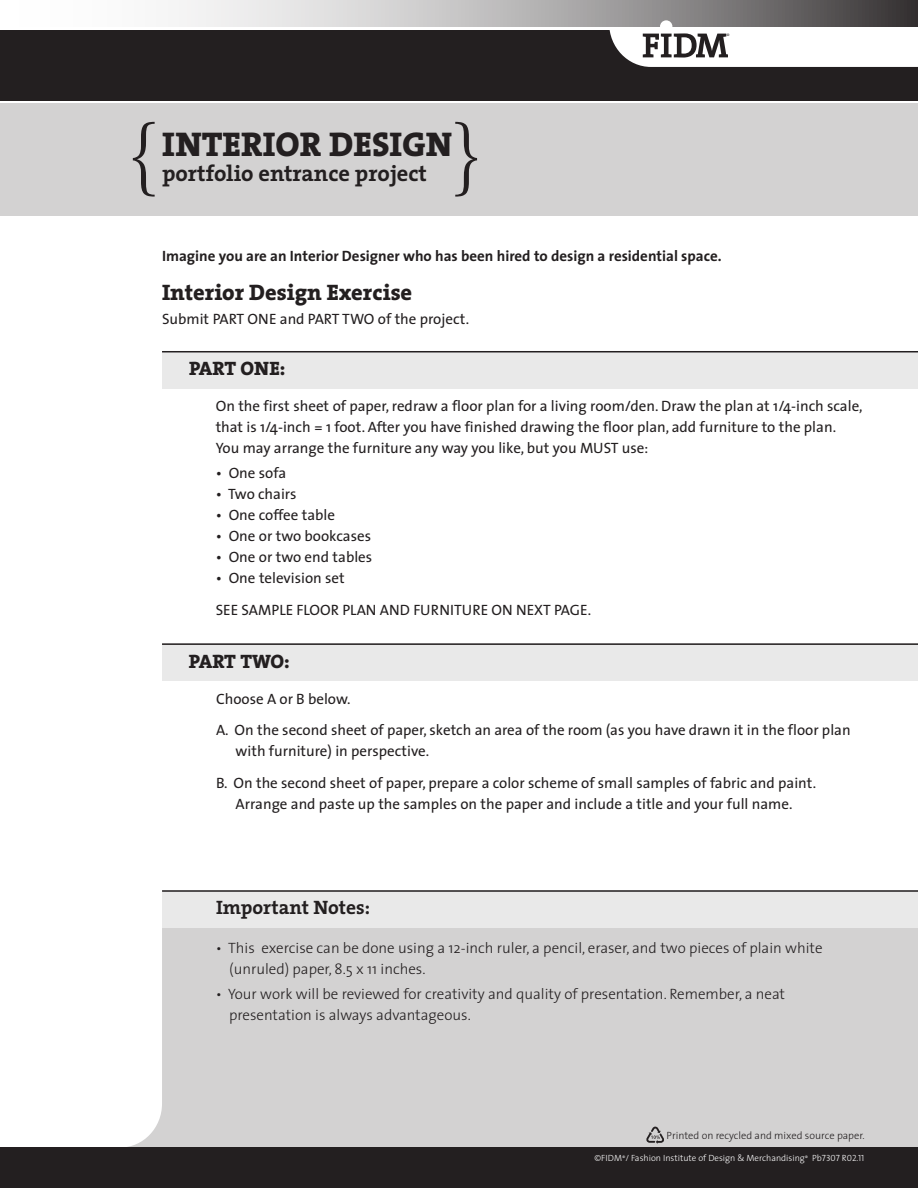
<style>
.page{position:relative;width:918px;height:1188px;background:#fff}
.page>*{position:absolute;margin:0;border:0;box-sizing:border-box;transform-origin:0 0}
.t1{font:800 34.5px "The Serif";color:#231f20}
.t2{font:700 22.5px "The Serif";color:#231f20}
.t3{font:800 22.5px "The Serif";color:#231f20}
.t4{font:800 19.5px "The Serif";letter-spacing:-.01em;color:#231f20}
.t5{font:700 19.5px "The Serif";color:#231f20}
.t6{font:15px/31.5px "The Sans";color:#231f20}
.t7{font:300 15px/21px "The Sans";color:#231f20}
.t8{font:700 15px "The Sans";color:#231f20}
.t9{font:300 10.5px "The Sans";color:#231f20}
.t10{font:300 9px "The Sans";color:#fff}
.t11{font:300 6px "The Sans";color:#231f20}
.s1{font-family:"The Sans Light Caps";font-weight:400}
</style>
<div class="page">
<div style="left:103px;top:891px;width:815px;height:263px;background:#d3d2d2"></div>
<div style="left:162px;top:890px;width:756px;height:38px;background:#e9e9e9"></div>
<hr style="left:162px;top:890px;width:756px;height:2px;background:#231f20">
<svg style="left:0;top:891px;width:162px;height:257px"></svg>
<div style="left:0;top:1148px;width:918px;height:40px;background:#231f20"></div>
<div style="left:0;top:30px;width:918px;height:71px;background:#231f20"></div>
<div style="left:0;top:103px;width:918px;height:113px;background:#d3d2d2"></div>
<svg style="left:179px;top:0;width:430px;height:27px;background:#d1d0d0"></svg>
<svg style="left:646px;top:1127px;width:18px;height:17px"></svg>
<svg style="left:609px;top:0;width:309px;height:67px;background:#b3b2b2"></svg>
<div style="left:660px;top:20px;width:12px;height:13px;background:#fff;border-radius:50%"></div>
<div style="left:162px;top:643px;width:756px;height:38px;background:#e9e9e9"></div>
<hr style="left:162px;top:643px;width:756px;height:2px;background:#231f20">
<div style="left:162px;top:351px;width:756px;height:38px;background:#e9e9e9"></div>
<hr style="left:162px;top:351px;width:756px;height:1px;background:#231f20">
<svg style="left:455px;top:122px;width:22px;height:75px"></svg>
<svg style="left:133px;top:122px;width:22px;height:75px"></svg>
<p class="t1" style="left:162px;top:116px;width:292px">INTERIOR DESIGN</p>
<p class="t2" style="left:162px;top:155px;width:267px">portfolio entrance project</p>
<p class="t11" style="left:727px;top:31px;width:5px">®</p>
<p class="t8" style="left:162px;top:243px;width:561px">Imagine you are an Interior Designer who has been hired to design a residential space.</p>
<p class="t3" style="left:162px;top:273px;width:252px">Interior Design Exercise</p>
<p class="t6" style="left:162px;top:303px;width:309px">Submit PART ONE and PART TWO of the project.</p>
<p class="t4" style="left:189px;top:352px;width:98px">PART ONE:</p>
<p class="t6" style="left:216px;top:395px;width:648px;line-height:21px">On the first sheet of paper, redraw a floor plan for a living room/den. Draw the plan at 1/4-inch scale, that is 1/4-inch = 1 foot. After you have finished drawing the floor plan, add furniture to the plan.<br>You may arrange the furniture any way you like, but you MUST use:</p>
<p class="t6" style="left:216px;top:457px;width:72px">• One sofa</p>
<p class="t6" style="left:216px;top:478px;width:82px">• Two chairs</p>
<p class="t6" style="left:216px;top:499px;width:121px">• One coffee table</p>
<p class="t6" style="left:216px;top:520px;width:157px">• One or two bookcases</p>
<p class="t6" style="left:216px;top:541px;width:158px">• One or two end tables</p>
<p class="t6" style="left:216px;top:562px;width:377px">• One television set<br>SEE SAMPLE FLOOR PLAN AND FURNITURE ON NEXT PAGE.</p>
<p class="t4" style="left:189px;top:645px;width:102px">PART TWO:</p>
<p class="t6" style="left:216px;top:683px;width:636px">Choose A or B below.<br>A. On the second sheet of paper, sketch an area of the room (as you have drawn it in the floor plan</p>
<p class="t6" style="left:216px;top:735px;width:602px;text-indent:20px">with furniture) in perspective.<br>B. On the second sheet of paper, prepare a color scheme of small samples of fabric and paint.</p>
<p class="t6" style="left:236px;top:788px;width:558px">Arrange and paste up the samples on the paper and include a title and your full name.</p>
<p class="t5" style="left:216px;top:891px;width:156px">Important Notes:</p>
<p class="t7" style="left:229px;top:937px;width:595px;text-indent:-14px">• This exercise can be done using a 12-inch ruler, a pencil, eraser, and two pieces of plain white (unruled) paper, 8.5 x 11 inches.</p>
<p class="t7" style="left:229px;top:983px;width:557px;text-indent:-14px">• Your work will be reviewed for creativity and quality of presentation. Remember, a neat presentation is always advantageous.</p>
<p class="t9" style="left:667px;top:1126px;width:199px">Printed on recycled and mixed source paper.</p>
<p class="t10" style="left:594px;top:1151px;width:271px">©FIDM<sup>®</sup>/ Fashion Institute of Design &amp; Merchandising<sup>®</sup> Pb<span class="s1">7307</span> R<span class="s1">02.11</span></p>
</div>
